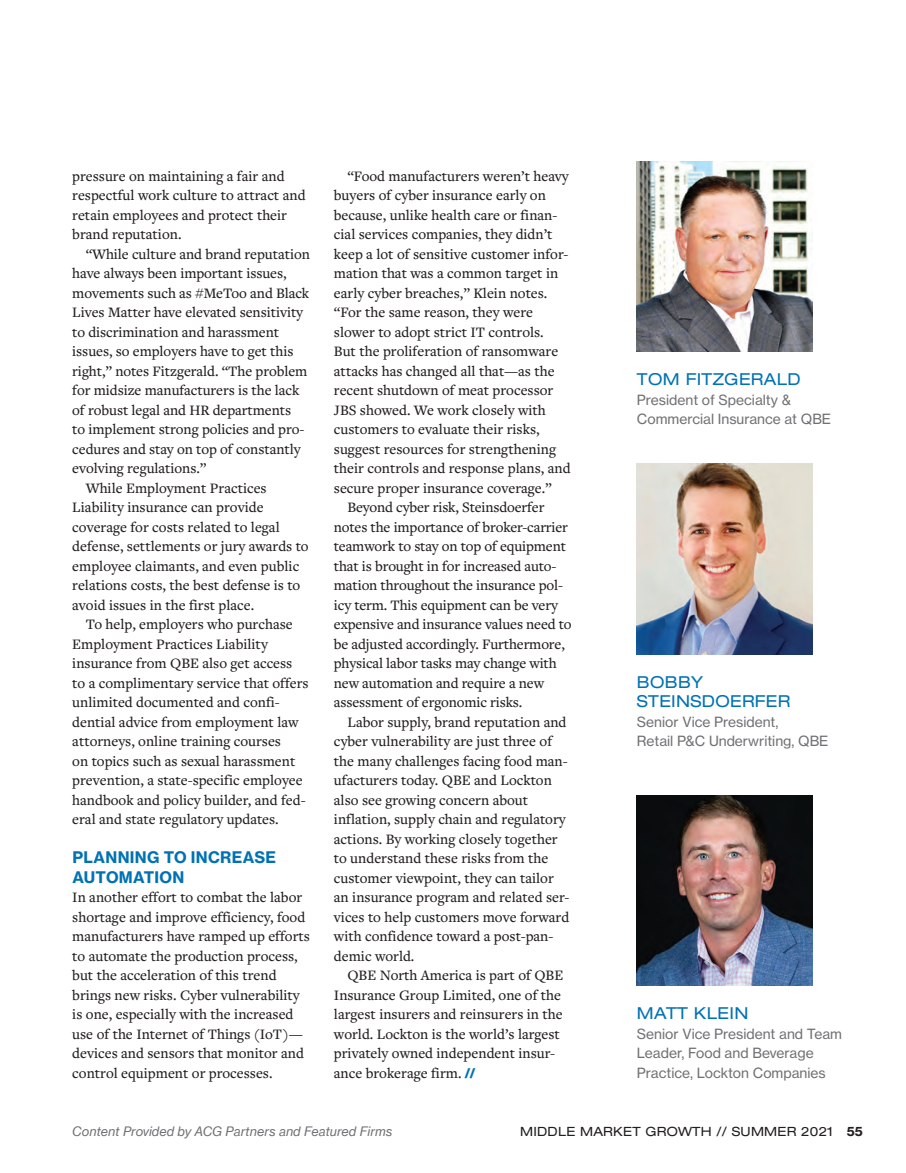
<style>
.page{position:relative;width:906px;height:1173px;background:#fff}
.page>*{position:absolute;margin:0;border:0;box-sizing:border-box;transform-origin:0 0}
.t1{font:expanded 16.5px/19.5px "Helvetica Neue";letter-spacing:.02em;color:#0072b4}
.t2{font:700 15.75px/19.5px "Neue Haas Grotesk Text";letter-spacing:.02em;color:#0072b4}
.t3{font:500 15px/19.5px "Freight Text Pro";color:#231f20}
.t4{font:13.8px/19.5px "Neue Haas Grotesk Text";color:#717074}
.t5{font:italic 12.75px "Neue Haas Grotesk Text";color:#717074}
.t6{font:expanded 12.75px "Helvetica Neue";letter-spacing:.02em;color:#231f20}
.s1{font-family:"Helvetica Neue LT Std";font-weight:800;font-size:13.5px;color:#0072b4}
.s2{font-family:"Neue Haas Grotesk Text";font-weight:700;font-stretch:normal}
</style>
<div class="page">
<img style="left:637px;top:161px;width:175px;height:191px">
<img style="left:637px;top:795px;width:175px;height:191px">
<img style="left:637px;top:463px;width:175px;height:191px">
<p class="t3" style="left:72px;top:166px;width:235px">pressure on maintaining a fair and respectful work culture to attract and retain employees and protect their brand reputation.</p>
<p class="t3" style="left:86px;top:244px;width:226px">“While culture and brand reputation</p>
<p class="t3" style="left:72px;top:263px;width:216px">have always been important issues,</p>
<p class="t3" style="left:72px;top:283px;width:238px">movements such as #MeToo and Black</p>
<p class="t3" style="left:72px;top:302px;width:232px">Lives Matter have elevated sensitivity</p>
<p class="t3" style="left:72px;top:322px;width:208px">to discrimination and harassment</p>
<p class="t3" style="left:72px;top:341px;width:223px">issues, so employers have to get this</p>
<p class="t3" style="left:72px;top:361px;width:237px">right,” notes Fitzgerald. “The problem</p>
<p class="t3" style="left:72px;top:380px;width:229px">for midsize manufacturers is the lack</p>
<p class="t3" style="left:72px;top:400px;width:220px">of robust legal and HR departments</p>
<p class="t3" style="left:72px;top:419px;width:233px">to implement strong policies and pro-</p>
<p class="t3" style="left:72px;top:439px;width:230px">cedures and stay on top of constantly</p>
<p class="t3" style="left:72px;top:458px;width:135px">evolving regulations.”</p>
<p class="t3" style="left:86px;top:478px;width:182px">While Employment Practices</p>
<p class="t3" style="left:72px;top:497px;width:193px">Liability insurance can provide</p>
<p class="t3" style="left:72px;top:517px;width:209px">coverage for costs related to legal</p>
<p class="t3" style="left:72px;top:536px;width:238px">defense, settlements or jury awards to</p>
<p class="t3" style="left:72px;top:556px;width:228px">employee claimants, and even public</p>
<p class="t3" style="left:72px;top:575px;width:230px">relations costs, the best defense is to</p>
<p class="t3" style="left:72px;top:595px;width:183px">avoid issues in the first place.</p>
<p class="t3" style="left:86px;top:614px;width:208px">To help, employers who purchase</p>
<p class="t3" style="left:72px;top:634px;width:197px">Employment Practices Liability</p>
<p class="t3" style="left:72px;top:653px;width:221px">insurance from QBE also get access</p>
<p class="t3" style="left:72px;top:673px;width:238px">to a complimentary service that offers</p>
<p class="t3" style="left:72px;top:692px;width:209px">unlimited documented and confi-</p>
<p class="t3" style="left:72px;top:712px;width:228px">dential advice from employment law</p>
<p class="t3" style="left:72px;top:731px;width:210px">attorneys, online training courses</p>
<p class="t3" style="left:72px;top:751px;width:225px">on topics such as sexual harassment</p>
<p class="t3" style="left:72px;top:770px;width:232px">prevention, a state-specific employee</p>
<p class="t3" style="left:72px;top:790px;width:235px">handbook and policy builder, and fed-</p>
<p class="t3" style="left:72px;top:809px;width:208px">eral and state regulatory updates.</p>
<p class="t2" style="left:72px;top:848px;width:205px">PLANNING TO INCREASE<br>AUTOMATION</p>
<p class="t3" style="left:72px;top:887px;width:239px">In another effort to combat the labor shortage and improve efficiency, food manufacturers have ramped up efforts to automate the production process, but the acceleration of this trend brings new risks. Cyber vulnerability is one, especially with the increased use of the Internet of Things (IoT)— devices and sensors that monitor and control equipment or processes.</p>
<p class="t3" style="left:347px;top:166px;width:223px">“Food manufacturers weren’t heavy</p>
<p class="t3" style="left:334px;top:185px;width:213px">buyers of cyber insurance early on</p>
<p class="t3" style="left:334px;top:205px;width:225px">because, unlike health care or finan-</p>
<p class="t3" style="left:334px;top:224px;width:220px">cial services companies, they didn’t</p>
<p class="t3" style="left:334px;top:244px;width:236px">keep a lot of sensitive customer infor-</p>
<p class="t3" style="left:334px;top:263px;width:226px">mation that was a common target in</p>
<p class="t3" style="left:334px;top:283px;width:215px">early cyber breaches,” Klein notes.</p>
<p class="t3" style="left:334px;top:302px;width:201px">“For the same reason, they were</p>
<p class="t3" style="left:334px;top:322px;width:211px">slower to adopt strict IT controls.</p>
<p class="t3" style="left:334px;top:341px;width:226px">But the proliferation of ransomware</p>
<p class="t3" style="left:334px;top:361px;width:222px">attacks has changed all that—as the</p>
<p class="t3" style="left:334px;top:380px;width:221px">recent shutdown of meat processor</p>
<p class="t3" style="left:334px;top:400px;width:213px">JBS showed. We work closely with</p>
<p class="t3" style="left:334px;top:419px;width:207px">customers to evaluate their risks,</p>
<p class="t3" style="left:334px;top:439px;width:224px">suggest resources for strengthening</p>
<p class="t3" style="left:334px;top:458px;width:238px">their controls and response plans, and</p>
<p class="t3" style="left:334px;top:478px;width:219px">secure proper insurance coverage.”</p>
<p class="t3" style="left:347px;top:497px;width:198px">Beyond cyber risk, Steinsdoerfer</p>
<p class="t3" style="left:334px;top:517px;width:236px">notes the importance of broker-carrier</p>
<p class="t3" style="left:334px;top:536px;width:234px">teamwork to stay on top of equipment</p>
<p class="t3" style="left:334px;top:556px;width:224px">that is brought in for increased auto-</p>
<p class="t3" style="left:334px;top:575px;width:230px">mation throughout the insurance pol-</p>
<p class="t3" style="left:334px;top:595px;width:225px">icy term. This equipment can be very</p>
<p class="t3" style="left:334px;top:614px;width:239px">expensive and insurance values need to</p>
<p class="t3" style="left:334px;top:634px;width:232px">be adjusted accordingly. Furthermore,</p>
<p class="t3" style="left:334px;top:653px;width:224px">physical labor tasks may change with</p>
<p class="t3" style="left:334px;top:673px;width:212px">new automation and require a new</p>
<p class="t3" style="left:334px;top:692px;width:190px">assessment of ergonomic risks.</p>
<p class="t3" style="left:347px;top:712px;width:220px">Labor supply, brand reputation and</p>
<p class="t3" style="left:334px;top:731px;width:220px">cyber vulnerability are just three of</p>
<p class="t3" style="left:334px;top:751px;width:235px">the many challenges facing food man-</p>
<p class="t3" style="left:334px;top:770px;width:219px">ufacturers today. QBE and Lockton</p>
<p class="t3" style="left:334px;top:790px;width:196px">also see growing concern about</p>
<p class="t3" style="left:334px;top:809px;width:233px">inflation, supply chain and regulatory</p>
<p class="t3" style="left:334px;top:829px;width:225px">actions. By working closely together</p>
<p class="t3" style="left:334px;top:848px;width:216px">to understand these risks from the</p>
<p class="t3" style="left:334px;top:868px;width:221px">customer viewpoint, they can tailor</p>
<p class="t3" style="left:334px;top:887px;width:237px">an insurance program and related ser-</p>
<p class="t3" style="left:334px;top:907px;width:237px">vices to help customers move forward</p>
<p class="t3" style="left:334px;top:926px;width:221px">with confidence toward a post-pan-</p>
<p class="t3" style="left:334px;top:946px;width:82px">demic world.</p>
<p class="t3" style="left:347px;top:965px;width:217px">QBE North America is part of QBE</p>
<p class="t3" style="left:334px;top:985px;width:229px">Insurance Group Limited, one of the</p>
<p class="t3" style="left:334px;top:1004px;width:230px">largest insurers and reinsurers in the</p>
<p class="t3" style="left:334px;top:1024px;width:227px">world. Lockton is the world’s largest</p>
<p class="t3" style="left:334px;top:1043px;width:223px">privately owned independent insur-</p>
<p class="t3" style="left:334px;top:1063px;width:143px">ance brokerage firm. <span class="s1">//</span></p>
<p class="t1" style="left:637px;top:370px;width:165px">TOM FITZGERALD</p>
<p class="t4" style="left:637px;top:390px;width:196px">President of Specialty &amp;<br>Commercial Insurance at QBE</p>
<p class="t1" style="left:637px;top:672px;width:155px">BOBBY<br>STEINSDOERFER</p>
<p class="t4" style="left:637px;top:712px;width:193px">Senior Vice President,<br>Retail P&amp;C Underwriting, QBE</p>
<p class="t1" style="left:637px;top:1003px;width:113px">MATT KLEIN</p>
<p class="t4" style="left:637px;top:1024px;width:207px">Senior Vice President and Team<br>Leader, Food and Beverage<br>Practice, Lockton Companies</p>
<p class="t5" style="left:72px;top:1124px;width:321px">Content Provided by ACG Partners and Featured Firms</p>
<p class="t6" style="left:520px;top:1124px;width:344px">MIDDLE MARKET GROWTH // SUMMER 2021 <span class="s2">55</span></p>
</div>
